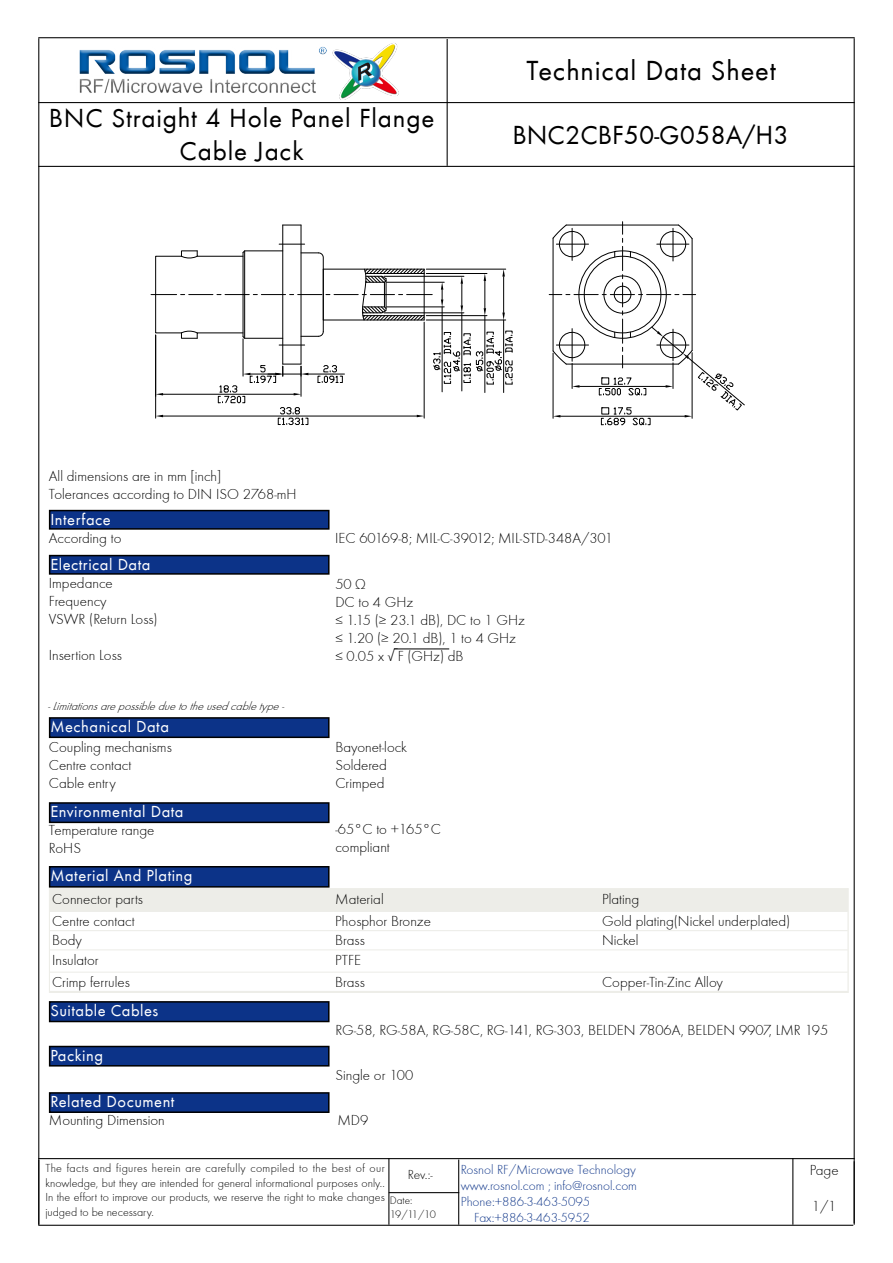
<style>
.page{position:relative;width:893px;height:1263px;background:#fff}
.page>*{position:absolute;margin:0;border:0;box-sizing:border-box;transform-origin:0 0}
.t1{font:28.5px "Futura T";letter-spacing:.03em;color:#000}
.t2{font:27px/32.4px "Futura T";letter-spacing:.03em;color:#000;text-align:center}
.t3{font:27px "Futura T";color:#000}
.t4{font:16.5px "Futura T";letter-spacing:.03em;color:#fff}
.t5{font:15px/18px "Futura T Ligh";color:#000}
.t6{font:13.5px "Futura T Ligh";color:#0c3388}
.t7{font:13.5px "Futura T Ligh";color:#000}
.t8{font:12px/14.4px "Futura T Ligh";color:#000;text-align:justify}
.t9{font:italic 12px "Futura T Ligh";color:#000}
.t10{font:11.25px/13.8px "Futura T Ligh";letter-spacing:-.025em;color:#000}
</style>
<div class="page">
<hr style="left:38px;top:166px;width:817px;height:1px;background:#000">
<hr style="left:38px;top:102px;width:817px;height:1px;background:#000">
<div style="left:50px;top:556px;width:279px;height:18px;background:#0c3388"></div>
<div style="left:49px;top:555px;width:281px;height:20px;border:2px solid #000"></div>
<div style="left:50px;top:718px;width:279px;height:19px;background:#0c3388"></div>
<div style="left:49px;top:717px;width:281px;height:21px;border:2px solid #000"></div>
<div style="left:50px;top:803px;width:279px;height:19px;background:#0c3388"></div>
<div style="left:49px;top:802px;width:281px;height:21px;border:2px solid #000"></div>
<div style="left:50px;top:1002px;width:279px;height:19px;background:#0c3388"></div>
<div style="left:49px;top:1001px;width:281px;height:21px;border:2px solid #000"></div>
<div style="left:50px;top:867px;width:279px;height:20px;background:#0c3388"></div>
<div style="left:49px;top:866px;width:281px;height:22px;border:2px solid #000"></div>
<hr style="left:38px;top:37px;width:817px;height:1px;background:#000">
<hr style="left:388px;top:1158px;width:1px;height:67px;background:#000">
<hr style="left:38px;top:1158px;width:817px;height:1px;background:#000">
<hr style="left:38px;top:38px;width:1px;height:1187px;background:#000">
<hr style="left:854px;top:38px;width:1px;height:1185px;background:#000">
<hr style="left:38px;top:1225px;width:815px;height:1px;background:#000">
<hr style="left:389px;top:1192px;width:70px;height:1px;background:#000">
<hr style="left:854px;top:1161px;width:1px;height:64px;background:#000">
<hr style="left:458px;top:1159px;width:1px;height:66px;background:#000">
<hr style="left:792px;top:1158px;width:1px;height:67px;background:#000">
<hr style="left:447px;top:39px;width:1px;height:127px;background:#000">
<div style="left:50px;top:511px;width:279px;height:18px;background:#0c3388"></div>
<div style="left:49px;top:510px;width:281px;height:20px;border:2px solid #000"></div>
<img style="left:79px;top:43px;width:320px;height:57px">
<hr style="left:394px;top:649px;width:55px;height:1px;background:#000">
<svg style="left:283px;top:225px;width:18px;height:1px"></svg>
<hr style="left:282px;top:225px;width:1px;height:70px;background:#000">
<hr style="left:301px;top:225px;width:1px;height:70px;background:#000">
<svg style="left:549px;top:222px;width:196px;height:203px"></svg>
<svg style="left:151px;top:244px;width:362px;height:181px"></svg>
<div style="left:49px;top:888px;width:799px;height:104px;background:#edede8"></div>
<div style="left:51px;top:912px;width:796px;height:79px;background:#fff"></div>
<hr style="left:50px;top:930px;width:283px;height:1px;background:#edede8">
<hr style="left:333px;top:930px;width:267px;height:1px;background:#edede8">
<hr style="left:600px;top:930px;width:248px;height:1px;background:#edede8">
<hr style="left:50px;top:949px;width:283px;height:1px;background:#edede8">
<hr style="left:333px;top:949px;width:267px;height:1px;background:#edede8">
<hr style="left:600px;top:949px;width:248px;height:1px;background:#edede8">
<hr style="left:50px;top:971px;width:283px;height:2px;background:#edede8">
<hr style="left:333px;top:971px;width:267px;height:2px;background:#edede8">
<hr style="left:600px;top:971px;width:248px;height:2px;background:#edede8">
<div style="left:49px;top:888px;width:800px;height:105px;border:1px solid #edede8"></div>
<div style="left:50px;top:1046px;width:279px;height:20px;background:#0c3388"></div>
<div style="left:49px;top:1046px;width:281px;height:20px;border:2px solid #000"></div>
<div style="left:50px;top:1093px;width:279px;height:19px;background:#0c3388"></div>
<div style="left:49px;top:1092px;width:281px;height:21px;border:2px solid #000"></div>
<h2 class="t2" style="left:49px;top:102px;width:387px">BNC Straight 4 Hole Panel Flange<br>Cable Jack</h2>
<h1 class="t1" style="left:527px;top:54px;width:251px">Technical Data Sheet</h1>
<h2 class="t3" style="left:512px;top:120px;width:278px">BNC2CBF50-G058A/H3</h2>
<p class="t5" style="left:49px;top:467px;width:249px">All dimensions are in mm [inch]<br>Tolerances according to DIN ISO 2768-mH</p>
<p class="t4" style="left:50px;top:510px;width:62px">Interface</p>
<p class="t5" style="left:49px;top:530px;width:74px">According to</p>
<p class="t5" style="left:335px;top:530px;width:279px">IEC 60169-8; MIL-C-39012; MIL-STD-348A/301</p>
<p class="t5" style="left:49px;top:574px;width:110px">Impedance<br>Frequency<br>VSWR (Return Loss)</p>
<p class="t5" style="left:49px;top:646px;width:75px">Insertion Loss</p>
<p class="t4" style="left:50px;top:555px;width:102px">Electrical Data</p>
<p class="t5" style="left:335px;top:575px;width:191px">50 Ω<br>DC to 4 GHz<br>≤ 1.15 (≥ 23.1 dB), DC to 1 GHz ≤ 1.20 (≥ 20.1 dB), 1 to 4 GHz ≤ 0.05 x √F (GHz) dB</p>
<p class="t9" style="left:47px;top:700px;width:242px">-Limitationsarepossibleduetotheusedcabletype-</p>
<p class="t4" style="left:50px;top:718px;width:120px">Mechanical Data</p>
<p class="t5" style="left:49px;top:738px;width:124px">Coupling mechanisms<br>Centre contact<br>Cable entry</p>
<p class="t4" style="left:50px;top:803px;width:135px">Environmental Data</p>
<p class="t5" style="left:49px;top:821px;width:107px">Temperature range<br>RoHS</p>
<p class="t4" style="left:50px;top:866px;width:144px">Material And Plating</p>
<p class="t5" style="left:335px;top:738px;width:73px">Bayonet-lock<br>Soldered<br>Crimped</p>
<p class="t5" style="left:335px;top:821px;width:107px">-65°C to +165°C compliant</p>
<p class="t5" style="left:52px;top:890px;width:92px">Connector parts</p>
<p class="t5" style="left:335px;top:890px;width:50px">Material</p>
<p class="t5" style="left:602px;top:890px;width:39px">Plating</p>
<p class="t5" style="left:52px;top:912px;width:84px">Centre contact</p>
<p class="t5" style="left:335px;top:912px;width:97px">Phosphor Bronze</p>
<p class="t5" style="left:602px;top:912px;width:190px">Gold plating(Nickel underplated)</p>
<p class="t5" style="left:52px;top:932px;width:31px">Body</p>
<p class="t5" style="left:335px;top:932px;width:31px">Brass</p>
<p class="t5" style="left:602px;top:932px;width:38px">Nickel</p>
<p class="t5" style="left:52px;top:951px;width:48px">Insulator</p>
<p class="t5" style="left:335px;top:951px;width:27px">PTFE</p>
<p class="t5" style="left:52px;top:973px;width:79px">Crimp ferrules</p>
<p class="t5" style="left:335px;top:973px;width:31px">Brass</p>
<p class="t5" style="left:602px;top:973px;width:122px">Copper-Tin-Zinc Alloy</p>
<p class="t4" style="left:50px;top:1001px;width:109px">Suitable Cables</p>
<p class="t4" style="left:50px;top:1046px;width:54px">Packing</p>
<p class="t5" style="left:335px;top:1021px;width:494px">RG-58, RG-58A, RG-58C, RG-141, RG-303, BELDEN 7806A, BELDEN 9907, LMR 195</p>
<p class="t5" style="left:335px;top:1066px;width:79px">Single or 100</p>
<p class="t4" style="left:50px;top:1092px;width:126px">Related Document</p>
<p class="t5" style="left:49px;top:1111px;width:117px">Mounting Dimension</p>
<p class="t5" style="left:337px;top:1111px;width:32px">MD9</p>
<p class="t8" style="left:45px;top:1161px;width:341px">The facts and figures herein are carefully compiled to the best of our knowledge, but they are intended for general informational purposes only..<br>In the effort to improve our products, we reserve the right to make changes judged to be necessary.</p>
<p class="t7" style="left:408px;top:1167px;width:26px">Rev.:-</p>
<p class="t10" style="left:390px;top:1194px;width:48px">Date:<br>19/11/10</p>
<p class="t6" style="left:461px;top:1162px;width:177px">Rosnol RF/Microwave Technology</p>
<p class="t6" style="left:461px;top:1178px;width:178px">www.rosnol.com ; info@rosnol.com</p>
<p class="t6" style="left:461px;top:1194px;width:131px">Phone:+886-3-463-5095</p>
<p class="t6" style="left:474px;top:1210px;width:117px">Fax:+886-3-463-5952</p>
<p class="t5" style="left:810px;top:1161px;width:30px">Page</p>
<p class="t5" style="left:812px;top:1197px;width:26px">1/1</p>
</div>
